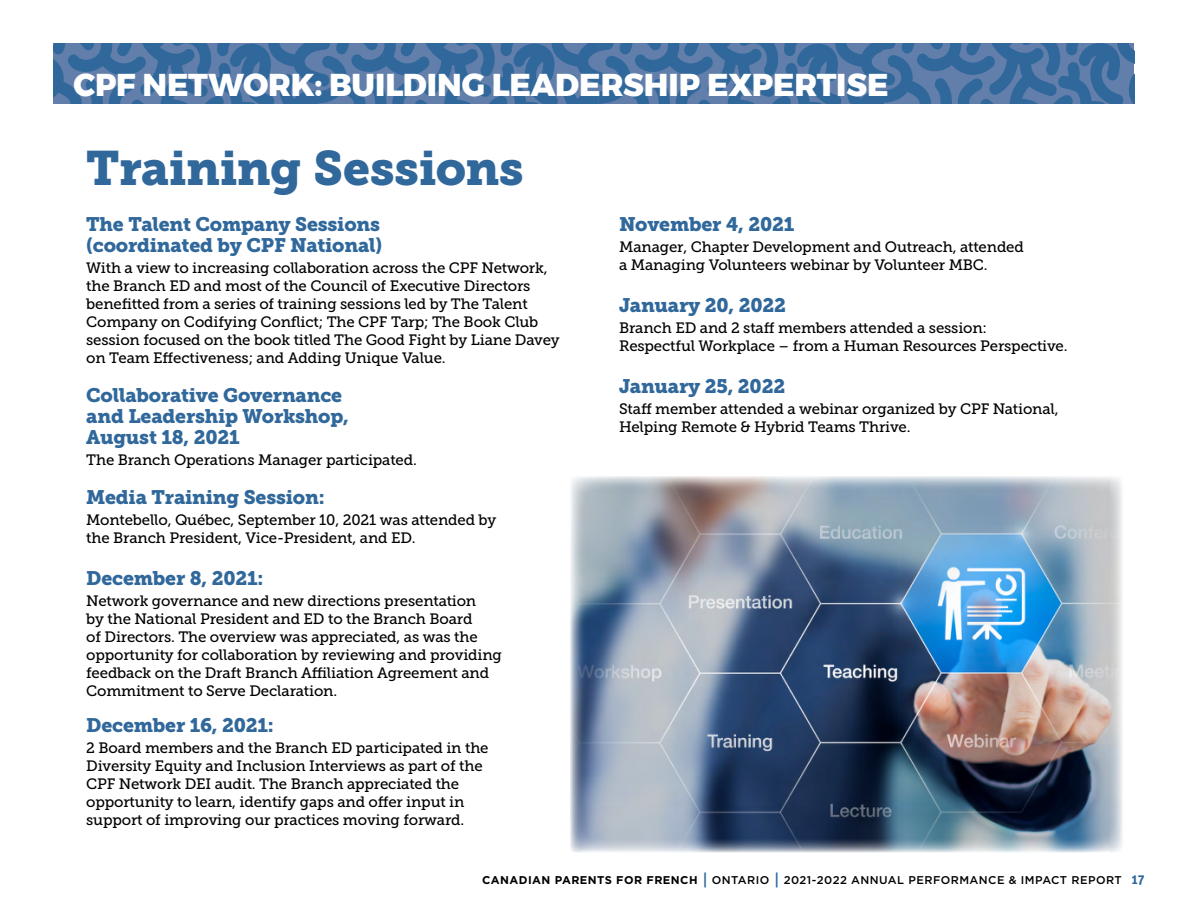
<style>
.page{position:relative;width:1188px;height:918px;background:#fff}
.page>*{position:absolute;margin:0;border:0;box-sizing:border-box;transform-origin:0 0}
.t1{font:48px "Museo Slab 900";letter-spacing:-.01em;color:#31689b}
.t2{font:800 31.5px "Montserrat";letter-spacing:-.005em;color:#fff}
.t3{font:19.5px/21px "Museo Slab 900";letter-spacing:-.01em;color:#31689b}
.t4{font:15px/18px "Museo Slab 500";letter-spacing:-.01em;color:#000}
.t5{font:500 11.25px "Gotham";letter-spacing:.04em;color:#000}
.s1{font-weight:700}
.s2{font-family:"Unit Rounded Pro";font-weight:900;font-size:16.5px;color:#31689b}
.s3{font-family:"Unit Rounded Pro";font-weight:700;font-size:13.5px;color:#31689b}
</style>
<div class="page">
<svg style="left:54px;top:44px;width:1080px;height:60px;background:#4672a2"></svg>
<img style="left:570px;top:476px;width:552px;height:376px">
<h2 class="t2" style="left:74px;top:60px;width:817px">CPF NETWORK: BUILDING LEADERSHIP EXPERTISE</h2>
<h1 class="t1" style="left:86px;top:141px;width:439px">Training Sessions</h1>
<h3 class="t3" style="left:86px;top:213px;width:298px">The Talent Company Sessions (coordinated by CPF National)</h3>
<p class="t4" style="left:86px;top:259px;width:475px">With a view to increasing collaboration across the CPF Network, the Branch ED and most of the Council of Executive Directors benefitted from a series of training sessions led by The Talent Company on Codifying Conflict; The CPF Tarp; The Book Club session focused on the book titled The Good Fight by Liane Davey on Team Effectiveness; and Adding Unique Value.</p>
<h3 class="t3" style="left:86px;top:384px;width:264px">Collaborative Governance and Leadership Workshop,<br>August 18, 2021</h3>
<p class="t4" style="left:86px;top:451px;width:332px">The Branch Operations Manager participated.</p>
<h3 class="t3" style="left:86px;top:486px;width:240px">Media Training Session:</h3>
<p class="t4" style="left:86px;top:511px;width:412px">Montebello, Québec, September 10, 2021 was attended by the Branch President, Vice-President, and ED.</p>
<h3 class="t3" style="left:86px;top:567px;width:179px">December 8, 2021:</h3>
<p class="t4" style="left:86px;top:592px;width:417px">Network governance and new directions presentation<br>by the National President and ED to the Branch Board<br>of Directors. The overview was appreciated, as was the opportunity for collaboration by reviewing and providing feedback on the Draft Branch Affiliation Agreement and Commitment to Serve Declaration.</p>
<h3 class="t3" style="left:86px;top:714px;width:189px">December 16, 2021:</h3>
<p class="t4" style="left:86px;top:739px;width:404px">2 Board members and the Branch ED participated in the Diversity Equity and Inclusion Interviews as part of the CPF Network DEI audit. The Branch appreciated the opportunity to learn, identify gaps and offer input in support of improving our practices moving forward.</p>
<h3 class="t3" style="left:619px;top:213px;width:177px">November 4, 2021</h3>
<p class="t4" style="left:619px;top:238px;width:406px">Manager, Chapter Development and Outreach, attended a Managing Volunteers webinar by Volunteer MBC.</p>
<h3 class="t3" style="left:619px;top:294px;width:168px">January 20, 2022</h3>
<p class="t4" style="left:619px;top:319px;width:450px">Branch ED and 2 staff members attended a session:<br>Respectful Workplace – from a Human Resources Perspective.</p>
<h3 class="t3" style="left:619px;top:375px;width:168px">January 25, 2022</h3>
<p class="t4" style="left:619px;top:400px;width:441px">Staff member attended a webinar organized by CPF National,<br>Helping Remote &amp; Hybrid Teams Thrive.</p>
<p class="t5" style="left:482px;top:873px;width:664px"><span class="s1">CANADIAN PARENTS FOR FRENCH</span> <span class="s2">|</span> ONTARIO <span class="s2">|</span> 2021-2022 ANNUAL PERFORMANCE &amp; IMPACT REPORT <span class="s3">17</span></p>
</div>
